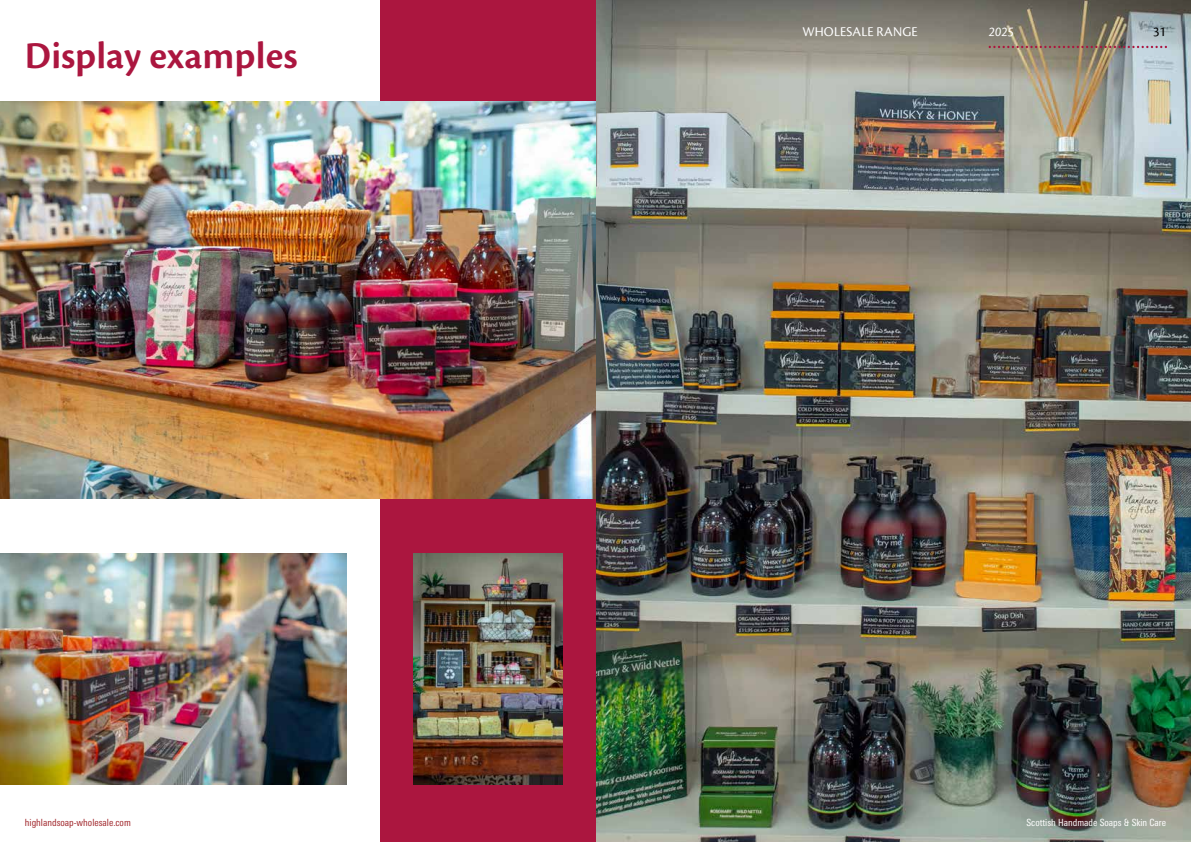
<style>
.page{position:relative;width:1191px;height:842px;background:#fff}
.page>*{position:absolute;margin:0;border:0;box-sizing:border-box;transform-origin:0 0}
.t1{font:600 39.6px "Cronos Pro";color:#ab163f}
.t2{font:14px "Cronos Pro Subh";letter-spacing:.01em;color:#fff}
.t3{font:italic 14px "Cronos Pro";color:#fff}
.t4{font:14px "Cronos Pro Subh";color:#000}
.t5{font:condensed 9.9px "Univers Next Pro";color:#fff}
.t6{font:condensed 9.9px "Univers Next Pro";color:#a22a2f}
</style>
<div class="page">
<img style="left:595px;top:0;width:596px;height:842px">
<div style="left:380px;top:0;width:215px;height:842px;background:#ab163f"></div>
<svg style="left:988px;top:46px;width:179px;height:2px"></svg>
<img style="left:0;top:102px;width:595px;height:396px">
<img style="left:0;top:553px;width:346px;height:231px">
<img style="left:413px;top:553px;width:149px;height:231px">
<h1 class="t1" style="left:25px;top:33px;width:274px">Display examples</h1>
<h2 class="t2" style="left:802px;top:23px;width:117px">WHOLESALE RANGE</h2>
<h2 class="t3" style="left:989px;top:24px;width:27px">2025</h2>
<h2 class="t4" style="left:1153px;top:23px;width:14px">31</h2>
<p class="t6" style="left:25px;top:817px;width:107px">highlandsoap-wholesale.com</p>
<p class="t5" style="left:1026px;top:817px;width:141px">Scottish Handmade Soaps &amp; Skin Care</p>
</div>
